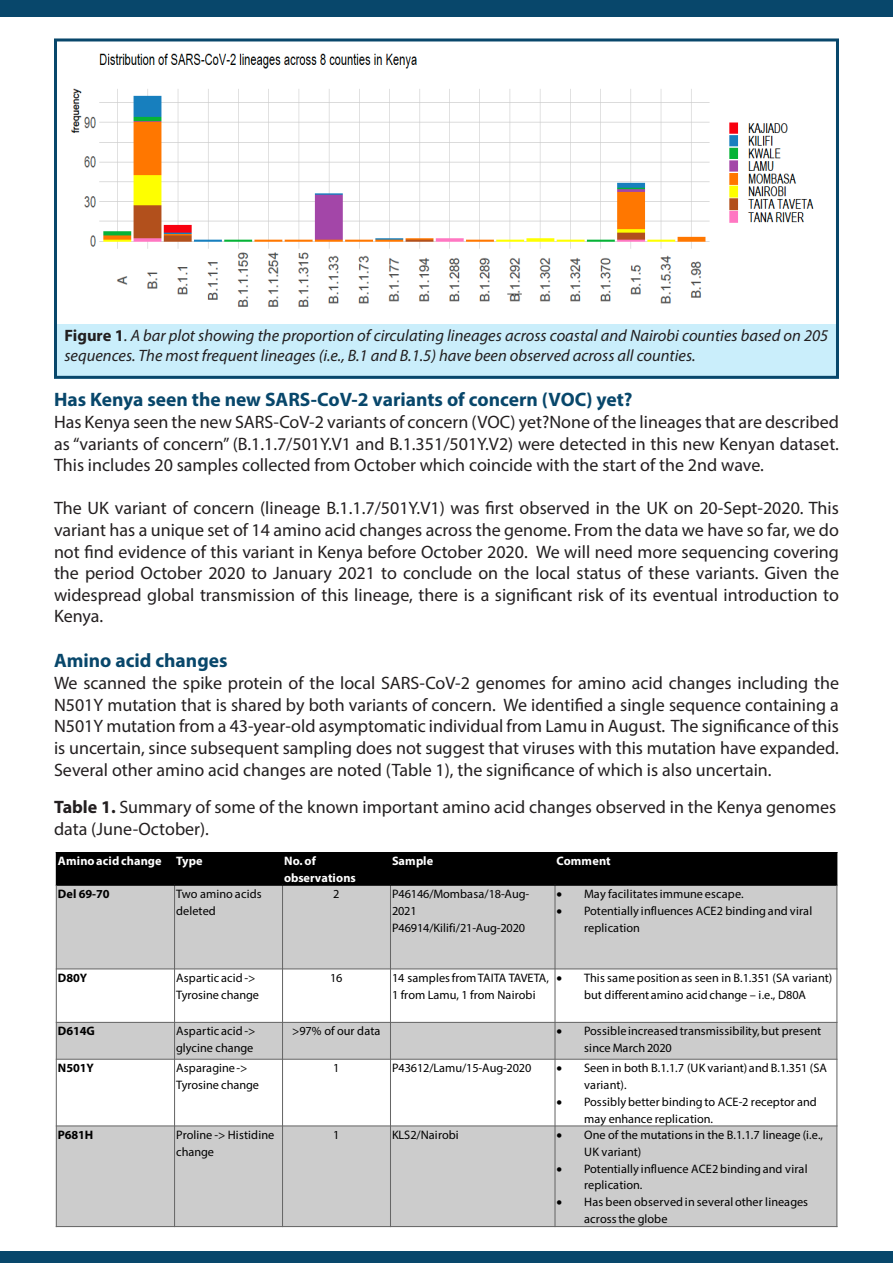
<style>
.page{position:relative;width:893px;height:1263px;background:#fff}
.page>*{position:absolute;margin:0;border:0;box-sizing:border-box;transform-origin:0 0}
.t1{font:700 19.5px "Myriad Pro";color:#08476b}
.t2{font:18px/21.6px "Myriad Pro";color:#231f20;text-align:justify}
.t3{font:italic 16.5px/19.8px "Myriad Pro";color:#231f20}
.t4{font:12.3px/17px "Myriad Pro";letter-spacing:.005em;color:#000}
.t5{font:700 12.3px/17px "Myriad Pro";letter-spacing:.005em;color:#fff}
.t6{font:700 12.3px "Myriad Pro";letter-spacing:-.015em;color:#000}
.t7{font:12.3px "Myriad Pro";letter-spacing:-.015em;color:#000}
.s1{font-weight:700;font-style:normal}
.s2{font-weight:700}
</style>
<div class="page">
<div style="left:54px;top:324px;width:785px;height:55px;background:#caeefb"></div>
<div style="left:0;top:0;width:893px;height:17px;background:#08476b"></div>
<img style="left:71px;top:53px;width:743px;height:254px">
<div style="left:54px;top:38px;width:785px;height:341px;border:3px solid #08476b"></div>
<div style="left:0;top:1251px;width:893px;height:12px;background:#08476b"></div>
<div style="left:56px;top:852px;width:119px;height:33px;background:#000"></div>
<div style="left:175px;top:852px;width:108px;height:33px;background:#000"></div>
<div style="left:283px;top:852px;width:107px;height:33px;background:#000"></div>
<div style="left:390px;top:852px;width:165px;height:33px;background:#000"></div>
<div style="left:555px;top:852px;width:282px;height:33px;background:#000"></div>
<div style="left:56px;top:885px;width:119px;height:84px;background:#ccc"></div>
<div style="left:175px;top:885px;width:108px;height:84px;background:#ccc"></div>
<div style="left:283px;top:885px;width:107px;height:84px;background:#ccc"></div>
<div style="left:390px;top:885px;width:165px;height:84px;background:#ccc"></div>
<div style="left:555px;top:885px;width:282px;height:84px;background:#ccc"></div>
<div style="left:56px;top:1022px;width:119px;height:37px;background:#ccc"></div>
<div style="left:175px;top:1022px;width:108px;height:37px;background:#ccc"></div>
<div style="left:283px;top:1022px;width:107px;height:37px;background:#ccc"></div>
<div style="left:390px;top:1022px;width:165px;height:37px;background:#ccc"></div>
<div style="left:555px;top:1022px;width:282px;height:37px;background:#ccc"></div>
<div style="left:56px;top:1126px;width:119px;height:100px;background:#ccc"></div>
<div style="left:175px;top:1126px;width:108px;height:100px;background:#ccc"></div>
<div style="left:283px;top:1126px;width:107px;height:100px;background:#ccc"></div>
<div style="left:390px;top:1126px;width:165px;height:100px;background:#ccc"></div>
<div style="left:555px;top:1126px;width:282px;height:100px;background:#ccc"></div>
<hr style="left:174px;top:885px;width:1px;height:342px;background:#666">
<hr style="left:282px;top:885px;width:1px;height:342px;background:#666">
<hr style="left:390px;top:885px;width:1px;height:342px;background:#666">
<hr style="left:554px;top:885px;width:1px;height:342px;background:#666">
<hr style="left:56px;top:885px;width:781px;height:1px;background:#000">
<hr style="left:56px;top:968px;width:781px;height:1px;background:#666">
<hr style="left:56px;top:1022px;width:781px;height:1px;background:#666">
<hr style="left:56px;top:1059px;width:781px;height:1px;background:#666">
<hr style="left:56px;top:1125px;width:781px;height:1px;background:#666">
<hr style="left:56px;top:885px;width:1px;height:342px;background:#666">
<hr style="left:836px;top:885px;width:1px;height:342px;background:#666">
<hr style="left:56px;top:1226px;width:781px;height:1px;background:#666">
<p class="t3" style="left:64px;top:325px;width:765px"><span class="s1">Figure 1</span>. A bar plot showing the proportion of circulating lineages across coastal and Nairobi counties based on 205 sequences. The most frequent lineages (i.e., B.1 and B.1.5) have been observed across all counties.</p>
<p class="t1" style="left:54px;top:387px;width:580px">Has Kenya seen the new SARS-CoV-2 variants of concern (VOC) yet?</p>
<p class="t2" style="left:54px;top:411px;width:786px">Has Kenya seen the new SARS-CoV-2 variants of concern (VOC) yet?None of the lineages that are described as “variants of concern” (B.1.1.7/501Y.V1 and B.1.351/501Y.V2) were detected in this new Kenyan dataset.<br>This includes 20 samples collected from October which coincide with the start of the 2nd wave.</p>
<p class="t2" style="left:54px;top:497px;width:786px">The UK variant of concern (lineage B.1.1.7/501Y.V1) was first observed in the UK on 20-Sept-2020. This variant has a unique set of 14 amino acid changes across the genome. From the data we have so far, we do not find evidence of this variant in Kenya before October 2020. We will need more sequencing covering the period October 2020 to January 2021 to conclude on the local status of these variants. Given the widespread global transmission of this lineage, there is a significant risk of its eventual introduction to Kenya.</p>
<p class="t1" style="left:54px;top:648px;width:175px">Amino acid changes</p>
<p class="t2" style="left:54px;top:672px;width:786px">We scanned the spike protein of the local SARS-CoV-2 genomes for amino acid changes including the N501Y mutation that is shared by both variants of concern. We identified a single sequence containing a N501Y mutation from a 43-year-old asymptomatic individual from Lamu in August. The significance of this is uncertain, since subsequent sampling does not suggest that viruses with this mutation have expanded.<br>Several other amino acid changes are noted (Table 1), the significance of which is also uncertain.</p>
<p class="t2" style="left:54px;top:796px;width:784px"><span class="s2">Table 1.</span> Summary of some of the known important amino acid changes observed in the Kenya genomes data (June-October).</p>
<p class="t5" style="left:58px;top:852px;width:146px">Amino acid change Type</p>
<p class="t5" style="left:284px;top:852px;width:73px">No. of observations</p>
<p class="t5" style="left:392px;top:852px;width:43px">Sample</p>
<p class="t5" style="left:556px;top:852px;width:56px">Comment</p>
<p class="t6" style="left:58px;top:886px;width:53px">Del 69-70</p>
<p class="t4" style="left:176px;top:885px;width:87px">Two amino acids deleted</p>
<p class="t4" style="left:333px;top:885px;width:8px">2</p>
<p class="t4" style="left:392px;top:885px;width:139px">P46146/Mombasa/18-Aug-<br>2021<br>P46914/Kilifi/21-Aug-2020</p>
<p class="t4" style="left:556px;top:885px;width:189px">• May facilitates immune escape.</p>
<p class="t4" style="left:584px;top:902px;width:230px;text-indent:-28px">• Potentially influences ACE2 binding and viral replication</p>
<p class="t6" style="left:58px;top:969px;width:31px">D80Y</p>
<p class="t4" style="left:176px;top:969px;width:84px">Aspartic acid -&gt;<br>Tyrosine change</p>
<p class="t4" style="left:330px;top:969px;width:14px">16</p>
<p class="t4" style="left:392px;top:969px;width:159px">14 samples from TAITA TAVETA,<br>1 from Lamu, 1 from Nairobi</p>
<p class="t4" style="left:556px;top:969px;width:277px;text-align:center">• This same position as seen in B.1.351 (SA variant) but different amino acid change – i.e., D80A</p>
<p class="t6" style="left:58px;top:1023px;width:39px">D614G</p>
<p class="t4" style="left:176px;top:1022px;width:81px">Aspartic acid -&gt; glycine change</p>
<p class="t4" style="left:292px;top:1022px;width:90px">&gt;97% of our data</p>
<p class="t4" style="left:584px;top:1022px;width:238px;text-indent:-28px">• Possible increased transmissibility, but present since March 2020</p>
<p class="t6" style="left:58px;top:1060px;width:38px">N501Y</p>
<p class="t4" style="left:176px;top:1059px;width:84px">Asparagine -&gt;<br>Tyrosine change</p>
<p class="t4" style="left:333px;top:1059px;width:8px">1</p>
<p class="t7" style="left:392px;top:1060px;width:141px">P43612/Lamu/15-Aug-2020</p>
<p class="t4" style="left:584px;top:1059px;width:244px;text-indent:-28px">• Seen in both B.1.1.7 (UK variant) and B.1.351 (SA variant).</p>
<p class="t4" style="left:584px;top:1093px;width:234px;text-indent:-28px">• Possibly better binding to ACE-2 receptor and may enhance replication.</p>
<p class="t6" style="left:58px;top:1126px;width:37px">P681H</p>
<p class="t4" style="left:176px;top:1126px;width:100px">Proline -&gt; Histidine change</p>
<p class="t4" style="left:333px;top:1126px;width:8px">1</p>
<p class="t4" style="left:392px;top:1126px;width:68px">KLS2/Nairobi</p>
<p class="t4" style="left:584px;top:1126px;width:240px;text-indent:-28px">• One of the mutations in the B.1.1.7 lineage (i.e.,<br>UK variant)</p>
<p class="t4" style="left:584px;top:1160px;width:225px;text-indent:-28px">• Potentially influence ACE2 binding and viral replication.</p>
<p class="t4" style="left:584px;top:1193px;width:225px;text-indent:-28px">• Has been observed in several other lineages across the globe</p>
</div>
